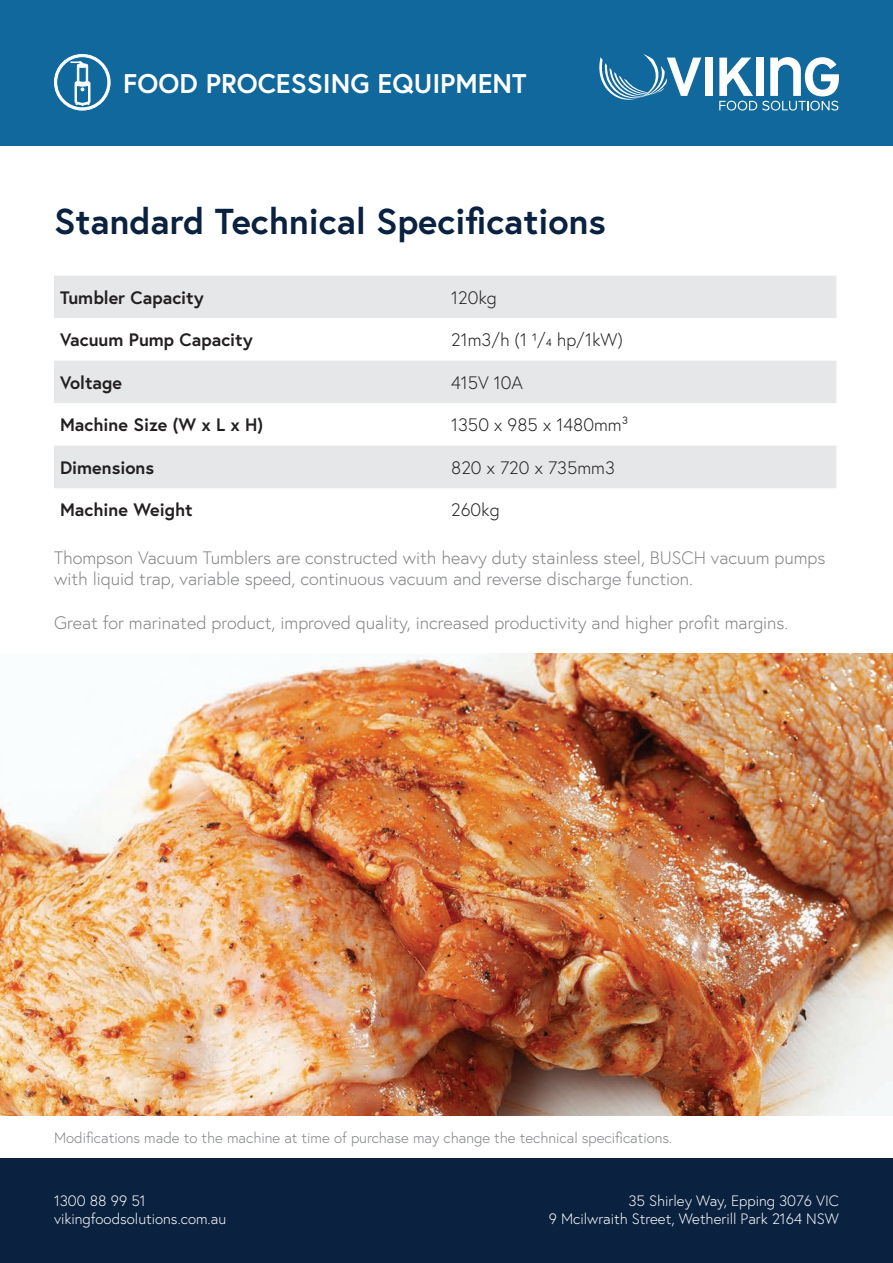
<style>
.page{position:relative;width:893px;height:1263px;background:#fff}
.page>*{position:absolute;margin:0;border:0;box-sizing:border-box;transform-origin:0 0}
.t1{font:700 36px "Europa";color:#0a213f}
.t2{font:700 27px "Europa";color:#fff}
.t3{font:300 18px/21.6px "Europa";color:#808285}
.t4{font:700 18px "Europa";color:#231f20}
.t5{font:300 18px "Europa";color:#231f20}
.t6{font:300 15px/18px "Europa";color:#fff}
.t7{font:300 15px "Europa";color:#808285}
</style>
<div class="page">
<svg style="left:54px;top:276px;width:782px;height:212px;fill:#e6e7e9"></svg>
<div style="left:0;top:0;width:893px;height:146px;background:#11689c"></div>
<div style="left:0;top:1159px;width:893px;height:104px;background:#0a213f"></div>
<div style="left:705px;top:58px;width:8px;height:38px;background:#fff"></div>
<svg style="left:599px;top:54px;width:102px;height:46px"></svg>
<svg style="left:719px;top:57px;width:120px;height:54px"></svg>
<svg style="left:54px;top:54px;width:57px;height:57px"></svg>
<img style="left:0;top:653px;width:893px;height:462px">
<h2 class="t2" style="left:123px;top:65px;width:405px">FOOD PROCESSING EQUIPMENT</h2>
<h1 class="t1" style="left:54px;top:197px;width:553px">Standard Technical Specifications</h1>
<p class="t4" style="left:60px;top:285px;width:145px">Tumbler Capacity</p>
<p class="t5" style="left:451px;top:286px;width:47px">120kg</p>
<p class="t4" style="left:60px;top:328px;width:194px">Vacuum Pump Capacity</p>
<p class="t5" style="left:451px;top:329px;width:173px">21m3/h (1 1/4 hp/1kW)</p>
<p class="t4" style="left:60px;top:370px;width:64px">Voltage</p>
<p class="t5" style="left:451px;top:371px;width:73px">415V 10A</p>
<p class="t4" style="left:60px;top:413px;width:205px">Machine Size (W x L x H)</p>
<p class="t5" style="left:451px;top:414px;width:178px">1350 x 985 x 1480mm³</p>
<p class="t4" style="left:60px;top:455px;width:96px">Dimensions</p>
<p class="t5" style="left:451px;top:456px;width:165px">820 x 720 x 735mm3</p>
<p class="t4" style="left:60px;top:498px;width:134px">Machine Weight</p>
<p class="t5" style="left:451px;top:499px;width:50px">260kg</p>
<p class="t3" style="left:54px;top:546px;width:773px">Thompson Vacuum Tumblers are constructed with heavy duty stainless steel, BUSCH vacuum pumps with liquid trap, variable speed, continuous vacuum and reverse discharge function.</p>
<p class="t3" style="left:54px;top:611px;width:736px">Great for marinated product, improved quality, increased productivity and higher profit margins.</p>
<p class="t7" style="left:54px;top:1129px;width:620px">Modifications made to the machine at time of purchase may change the technical specifications.</p>
<p class="t6" style="left:54px;top:1192px;width:174px">1300 88 99 51 vikingfoodsolutions.com.au</p>
<p class="t6" style="left:549px;top:1192px;width:292px;text-align:right">35 Shirley Way, Epping 3076 VIC<br>9 Mcilwraith Street, Wetherill Park 2164 NSW</p>
</div>
